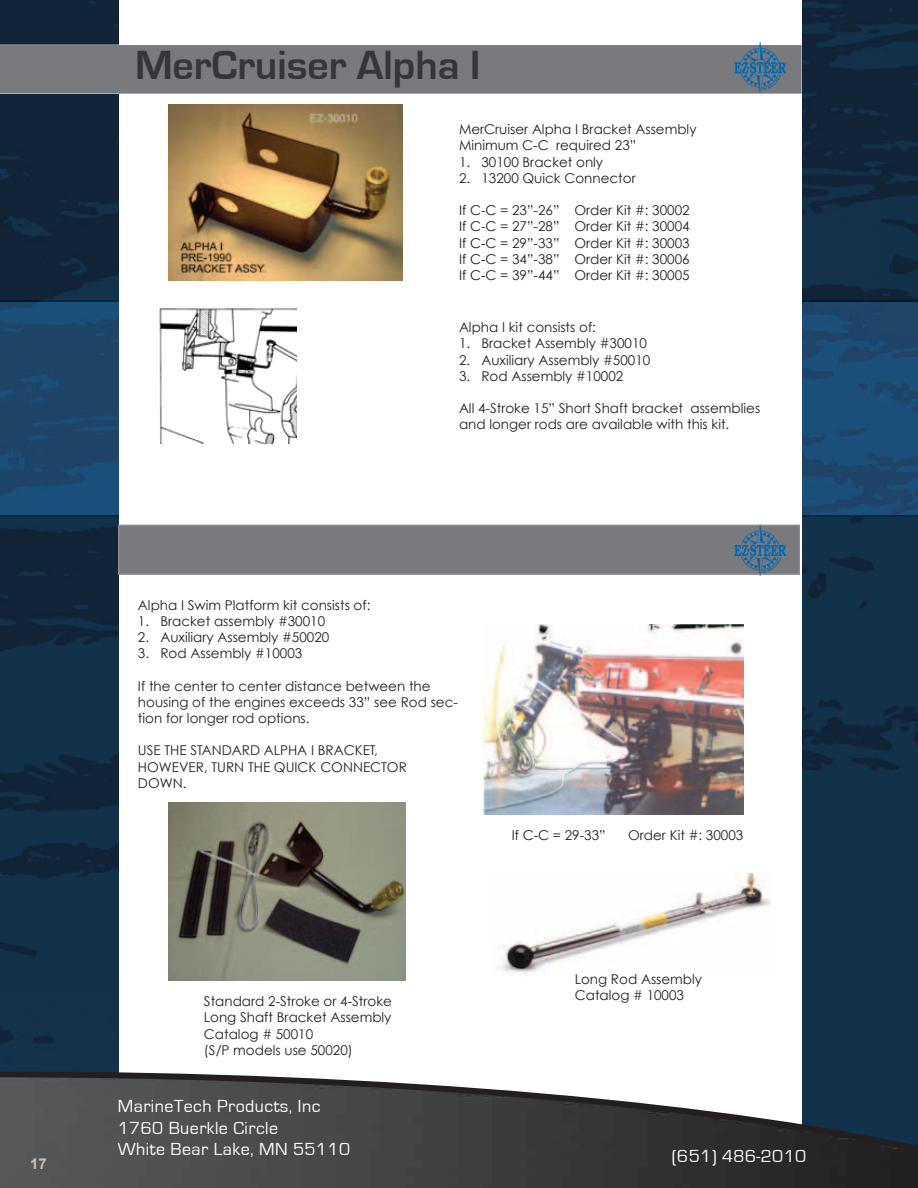
<style>
.page{position:relative;width:918px;height:1188px;background:#fff}
.page>*{position:absolute;margin:0;border:0;box-sizing:border-box;transform-origin:0 0}
.t1{font:700 42px "Eurostile";color:#363539}
.t2{font:18px/21.6px "Eurostile";letter-spacing:.025em;color:#fff}
.t3{font:700 15px "Arial";color:#c9c0b8}
.t4{font:13.5px/16.2px "Century Gothic";color:#231f20}
</style>
<div class="page">
<img style="left:0;top:0;width:879px;height:300px">
<img style="left:879px;top:0;width:39px;height:300px">
<img style="left:0;top:515px;width:918px;height:556px">
<img style="left:0;top:302px;width:119px;height:213px">
<img style="left:802px;top:302px;width:116px;height:213px">
<img style="left:0;top:300px;width:918px;height:2px">
<div style="left:120px;top:0;width:681px;height:1188px;background:#fff"></div>
<hr style="left:801px;top:0;width:1px;height:1149px;background:#fff">
<hr style="left:119px;top:0;width:1px;height:1149px;background:#fff">
<svg style="left:0;top:1071px;width:918px;height:117px;background:#545659"></svg>
<svg style="left:0;top:42px;width:802px;height:52px;background:#7d8084"></svg>
<img style="left:168px;top:104px;width:235px;height:177px">
<img style="left:159px;top:308px;width:137px;height:136px">
<img style="left:484px;top:624px;width:260px;height:190px">
<img style="left:168px;top:802px;width:238px;height:179px">
<img style="left:493px;top:872px;width:278px;height:103px">
<div style="left:118px;top:525px;width:682px;height:50px;background:#787a7d;border:2px solid #8a8c8f"></div>
<svg style="left:735px;top:525px;width:51px;height:51px"></svg>
<p class="t3" style="left:30px;top:1155px;width:18px">17</p>
<h1 class="t1" style="left:135px;top:42px;width:347px">MerCruiser Alpha I</h1>
<p class="t4" style="left:459px;top:121px;width:239px">MerCruiser Alpha I Bracket Assembly<br>Minimum C-C required 23”</p>
<p class="t4" style="left:459px;top:153px;width:146px">1. 30100 Bracket only</p>
<p class="t4" style="left:459px;top:170px;width:178px">2. 13200 Quick Connector</p>
<p class="t4" style="left:459px;top:202px;width:232px;text-align:justify">If C-C = 23”-26” Order Kit #: 30002<br>If C-C = 27”-28” Order Kit #: 30004<br>If C-C = 29”-33” Order Kit #: 30003<br>If C-C = 34”-38” Order Kit #: 30006<br>If C-C = 39”-44” Order Kit #: 30005</p>
<p class="t4" style="left:459px;top:319px;width:139px">Alpha I kit consists of:</p>
<p class="t4" style="left:459px;top:335px;width:189px">1. Bracket Assembly #30010</p>
<p class="t4" style="left:459px;top:351px;width:193px">2. Auxiliary Assembly #50010</p>
<p class="t4" style="left:459px;top:368px;width:166px">3. Rod Assembly #10002</p>
<p class="t4" style="left:459px;top:400px;width:303px">All 4-Stroke 15” Short Shaft bracket assemblies and longer rods are available with this kit.</p>
<p class="t4" style="left:138px;top:596px;width:234px">Alpha I Swim Platform kit consists of:</p>
<p class="t4" style="left:138px;top:613px;width:189px">1. Bracket assembly #30010</p>
<p class="t4" style="left:138px;top:629px;width:193px">2. Auxiliary Assembly #50020</p>
<p class="t4" style="left:138px;top:645px;width:166px">3. Rod Assembly #10003</p>
<p class="t4" style="left:138px;top:677px;width:321px">If the center to center distance between the housing of the engines exceeds 33” see Rod sec&shy;tion for longer rod options.</p>
<p class="t4" style="left:138px;top:742px;width:270px">USE THE STANDARD ALPHA I BRACKET,<br>HOWEVER, TURN THE QUICK CONNECTOR<br>DOWN.</p>
<p class="t4" style="left:204px;top:993px;width:189px">Standard 2-Stroke or 4-Stroke<br>Long Shaft Bracket Assembly<br>Catalog # 50010<br>(S/P models use 50020)</p>
<h2 class="t2" style="left:118px;top:1096px;width:234px">MarineTech Products, Inc<br>1760 Buerkle Circle<br>White Bear Lake, MN 55110</h2>
<p class="t4" style="left:512px;top:827px;width:96px">If C-C = 29-33”</p>
<p class="t4" style="left:628px;top:827px;width:117px">Order Kit #: 30003</p>
<p class="t4" style="left:575px;top:971px;width:129px">Long Rod Assembly<br>Catalog # 10003</p>
<h2 class="t2" style="left:672px;top:1145px;width:136px">(651) 486-2010</h2>
</div>
